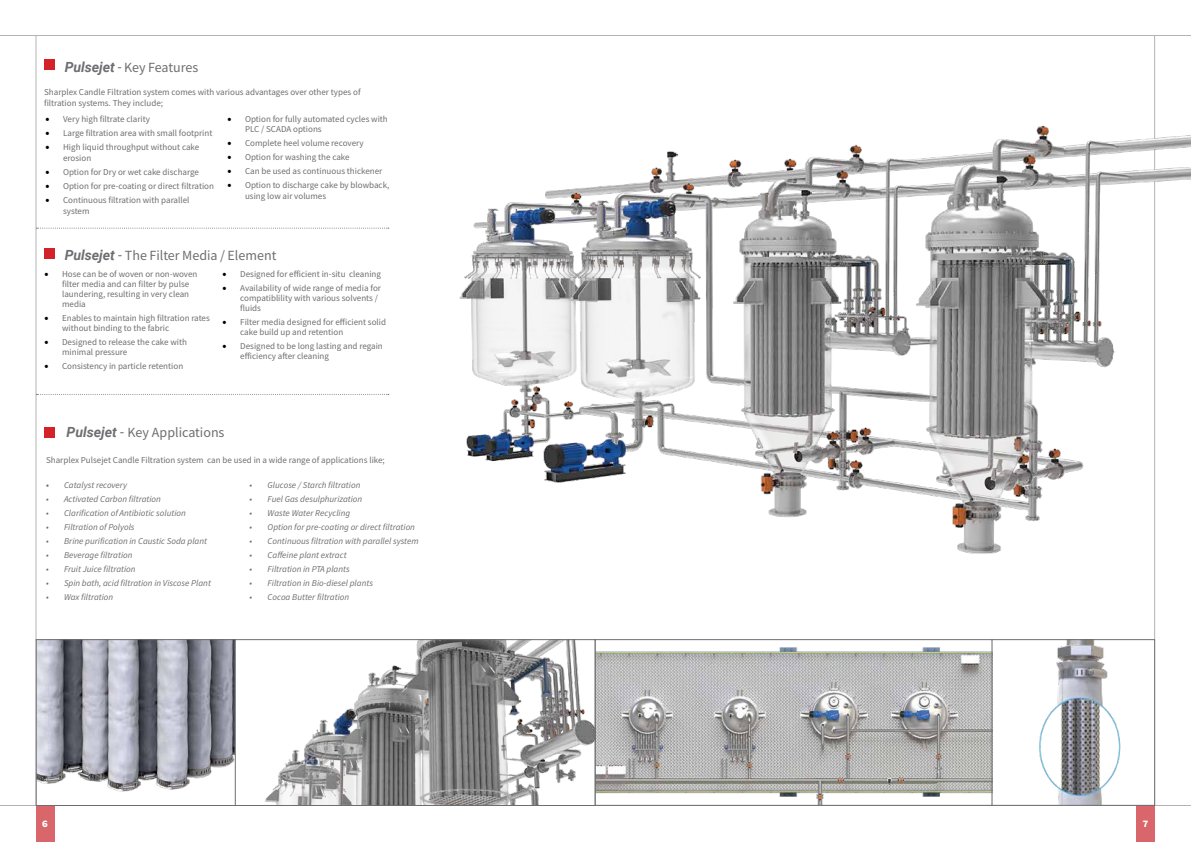
<style>
.page{position:relative;width:1191px;height:842px;background:#fff}
.page>*{position:absolute;margin:0;border:0;box-sizing:border-box;transform-origin:0 0}
.t1{font:14px "Source Sans Pro";color:#6d6e71}
.t2{font:700 12px "Source Sans Pro";color:#fff}
.t3{font:9px/10px "Source Sans Pro";color:#6d6e71}
.t4{font:italic 9px "Source Sans Pro";color:#6d6e71}
.s1{font-family:"Roboto";font-weight:700;font-style:italic}
.s2{font-family:"Roboto";font-style:italic}
.s3{font-family:"Minion Pro";font-size:12px;color:#000}
.s4{font-weight:600;font-style:normal}
</style>
<div class="page">
<hr style="left:36px;top:36px;width:1px;height:770px;background:#b1b4b6">
<hr style="left:1154px;top:36px;width:1px;height:770px;background:#b1b4b6">
<hr style="left:0;top:35px;width:1191px;height:1px;background:#b1b4b6">
<hr style="left:0;top:805px;width:1191px;height:1px;background:#b1b4b6">
<div style="left:1136px;top:805px;width:18px;height:36px;background:#d9666a"></div>
<div style="left:36px;top:805px;width:18px;height:36px;background:#d9666a"></div>
<div style="left:44px;top:427px;width:11px;height:11px;background:#d2232a"></div>
<svg style="left:36px;top:228px;width:353px;height:1px"></svg>
<svg style="left:36px;top:394px;width:353px;height:1px"></svg>
<div style="left:44px;top:59px;width:11px;height:11px;background:#d2232a"></div>
<div style="left:44px;top:248px;width:11px;height:11px;background:#d2232a"></div>
<img style="left:459px;top:65px;width:732px;height:510px">
<img style="left:1039px;top:641px;width:82px;height:163px">
<div style="left:991px;top:639px;width:164px;height:167px;border:1px solid #6d6e71"></div>
<svg style="left:38px;top:641px;width:196px;height:151px"></svg>
<div style="left:36px;top:639px;width:200px;height:167px;border:1px solid #6d6e71"></div>
<svg style="left:596px;top:647px;width:394px;height:157px"></svg>
<div style="left:594px;top:639px;width:398px;height:167px;border:1px solid #6d6e71"></div>
<svg style="left:265px;top:641px;width:328px;height:163px"></svg>
<div style="left:235px;top:639px;width:360px;height:167px;border:1px solid #6d6e71"></div>
<h1 class="t1" style="left:65px;top:58px;width:135px"><span class="s1">Pulsejet</span> <span class="s2">-</span> Key Features</h1>
<p class="t3" style="left:44px;top:86px;width:318px;line-height:10.8px">Sharplex Candle Filtration system comes with various advantages over other types of filtration systems. They include;</p>
<p class="t3" style="left:45px;top:114px;width:106px"><span class="s3">•</span> Very high filtrate clarity</p>
<p class="t3" style="left:45px;top:128px;width:169px"><span class="s3">•</span> Large filtration area with small footprint</p>
<p class="t3" style="left:63px;top:141px;width:138px;line-height:10.8px;text-indent:-18px"><span class="s3">•</span> High liquid throughput without cake erosion</p>
<p class="t3" style="left:45px;top:166px;width:155px"><span class="s3">•</span> Option for Dry or wet cake discharge</p>
<p class="t3" style="left:45px;top:180px;width:170px"><span class="s3">•</span> Option for pre-coating or direct filtration</p>
<p class="t3" style="left:63px;top:194px;width:128px;line-height:11px;text-indent:-18px"><span class="s3">•</span> Continuous filtration with parallel system</p>
<p class="t3" style="left:245px;top:114px;width:144px;text-indent:-18px"><span class="s3">•</span> Option for fully automated cycles with<br>PLC / SCADA options</p>
<p class="t3" style="left:227px;top:138px;width:138px"><span class="s3">•</span> Complete heel volume recovery</p>
<p class="t3" style="left:227px;top:152px;width:124px"><span class="s3">•</span> Option for washing the cake</p>
<p class="t3" style="left:227px;top:166px;width:157px"><span class="s3">•</span> Can be used as continuous thickener</p>
<p class="t3" style="left:245px;top:179px;width:146px;line-height:10.8px;text-indent:-18px"><span class="s3">•</span> Option to discharge cake by blowback, using low air volumes</p>
<h1 class="t1" style="left:65px;top:247px;width:213px"><span class="s1">Pulsejet</span> <span class="s2">-</span> The Filter Media / Element</h1>
<p class="t3" style="left:62px;top:268px;width:137px;text-indent:-18px"><span class="s3">•</span> Hose can be of woven or non-woven filter media and can filter by pulse laundering, resulting in very clean media</p>
<p class="t3" style="left:62px;top:312px;width:149px;text-indent:-18px"><span class="s3">•</span> Enables to maintain high filtration rates without binding to the fabric</p>
<p class="t3" style="left:62px;top:336px;width:126px;line-height:10.8px;text-indent:-18px"><span class="s3">•</span> Designed to release the cake with minimal pressure</p>
<p class="t3" style="left:44px;top:361px;width:141px"><span class="s3">•</span> Consistency in particle retention</p>
<p class="t3" style="left:222px;top:268px;width:160px"><span class="s3">•</span> Designed for efficient in-situ cleaning</p>
<p class="t3" style="left:240px;top:282px;width:142px;text-indent:-18px"><span class="s3">•</span> Availability of wide range of media for compatiblility with various solvents / fluids</p>
<p class="t3" style="left:240px;top:316px;width:147px;text-indent:-18px"><span class="s3">•</span> Filter media designed for efficient solid cake build up and retention</p>
<p class="t3" style="left:240px;top:340px;width:144px;text-indent:-18px"><span class="s3">•</span> Designed to be long lasting and regain efficiency after cleaning</p>
<h1 class="t1" style="left:67px;top:424px;width:159px"><span class="s1">Pulsejet</span> <span class="s2">-</span> Key Applications</h1>
<p class="t3" style="left:46px;top:455px;width:340px">Sharplex Pulsejet Candle Filtration system can be used in a wide range of applications like;</p>
<p class="t4" style="left:46px;top:479px;width:83px"><span class="s4">•</span> Catalyst recovery</p>
<p class="t4" style="left:46px;top:493px;width:116px">• Activated Carbon filtration</p>
<p class="t4" style="left:46px;top:507px;width:141px">• Clarification of Antibiotic solution</p>
<p class="t4" style="left:46px;top:521px;width:90px">• Filtration of Polyols</p>
<p class="t4" style="left:46px;top:535px;width:162px">• Brine purification in Caustic Soda plant</p>
<p class="t4" style="left:46px;top:549px;width:88px">• Beverage filtration</p>
<p class="t4" style="left:46px;top:563px;width:91px">• Fruit Juice filtration</p>
<p class="t4" style="left:46px;top:577px;width:166px">• Spin bath, acid filtration in Viscose Plant</p>
<p class="t4" style="left:46px;top:591px;width:69px">• Wax filtration</p>
<p class="t4" style="left:250px;top:479px;width:112px">• Glucose / Starch filtration</p>
<p class="t4" style="left:250px;top:493px;width:114px">• Fuel Gas desulphurization</p>
<p class="t4" style="left:250px;top:507px;width:102px">• Waste Water Recycling</p>
<p class="t4" style="left:250px;top:521px;width:167px">• Option for pre-coating or direct filtration</p>
<p class="t4" style="left:250px;top:535px;width:170px">• Continuous filtration with parallel system</p>
<p class="t4" style="left:250px;top:549px;width:98px">• Caffeine plant extract</p>
<p class="t4" style="left:250px;top:563px;width:102px">• Filtration in PTA plants</p>
<p class="t4" style="left:250px;top:577px;width:125px">• Filtration in Bio-diesel plants</p>
<p class="t4" style="left:250px;top:591px;width:101px">• Cocoa Butter filtration</p>
<h2 class="t2" style="left:42px;top:814px;width:8px">6</h2>
<h2 class="t2" style="left:1142px;top:814px;width:7px">7</h2>
</div>
